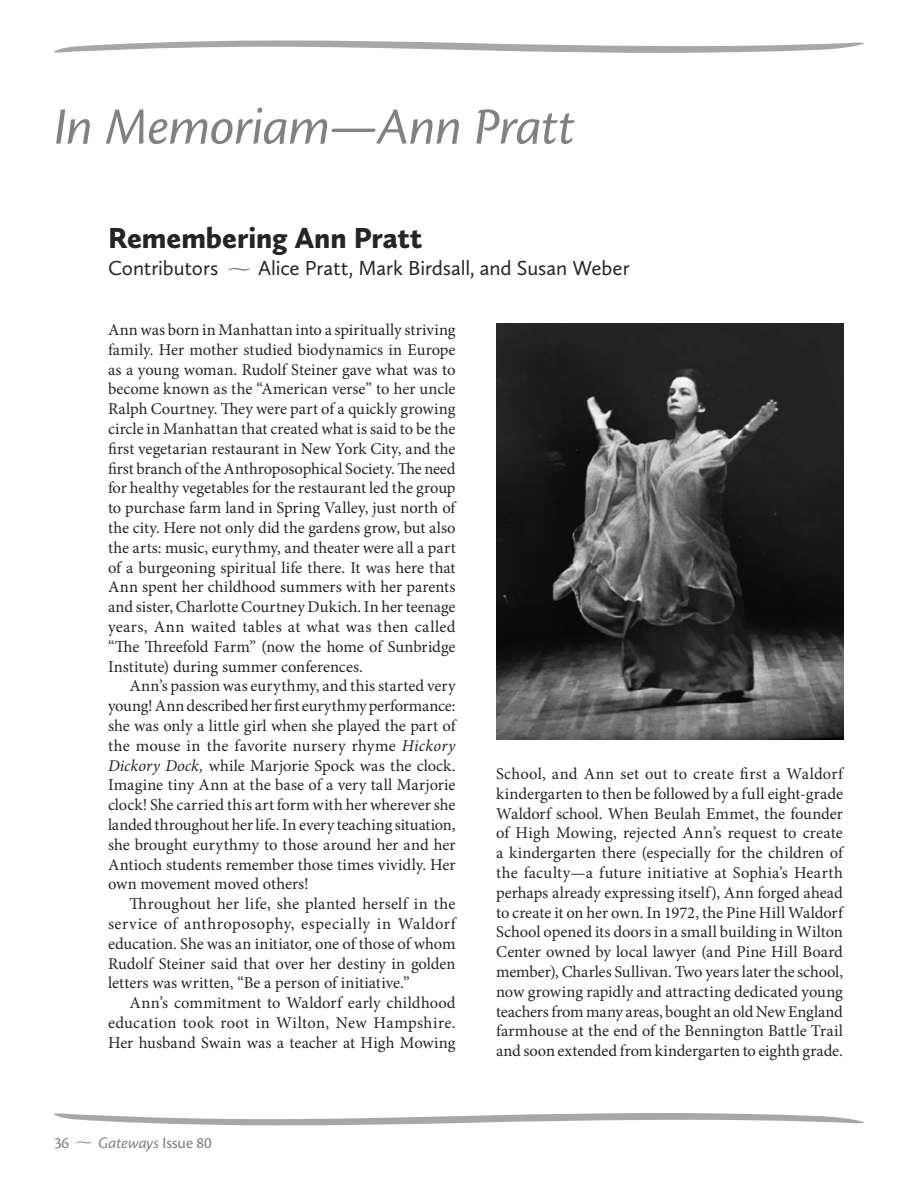
<style>
.page{position:relative;width:918px;height:1188px;background:#fff}
.page>*{position:absolute;margin:0;border:0;box-sizing:border-box;transform-origin:0 0}
.t1{font:italic 54px "Cronos Pro";letter-spacing:-.01em;color:#818181}
.t2{font:900 30px "Calluna Sans";color:#252525}
.t3{font:21px "Calluna Sans";letter-spacing:-.005em;color:#252525}
.t4{font:16.5px/19.8px "Minion Pro";color:#252525;text-align:justify}
.t5{font:italic 16.5px "Cronos Pro";letter-spacing:-.005em;color:#818181}
.t6{font:16.5px "Cronos Pro";color:#818181}
.s1{font-style:italic}
.s2{font-style:normal}
</style>
<div class="page">
<svg style="left:54px;top:1113px;width:810px;height:12px"></svg>
<svg style="left:54px;top:40px;width:810px;height:13px"></svg>
<img style="left:496px;top:323px;width:348px;height:417px">
<svg style="left:76px;top:1141px;width:16px;height:3px"></svg>
<svg style="left:228px;top:268px;width:22px;height:3px"></svg>
<h1 class="t1" style="left:54px;top:93px;width:522px">In Memoriam—Ann Pratt</h1>
<h2 class="t2" style="left:108px;top:220px;width:316px">Remembering Ann Pratt</h2>
<p class="t3" style="left:108px;top:256px;width:112px">Contributors</p>
<p class="t3" style="left:258px;top:256px;width:373px">Alice Pratt, Mark Birdsall, and Susan Weber</p>
<p class="t4" style="left:108px;top:321px;width:349px">Ann was born in Manhattan into a spiritually striving family. Her mother studied biodynamics in Europe as a young woman. Rudolf Steiner gave what was to become known as the “American verse” to her uncle Ralph Courtney. They were part of a quickly growing circle in Manhattan that created what is said to be the first vegetarian restaurant in New York City, and the first branch of the Anthroposophical Society. The need for healthy vegetables for the restaurant led the group to purchase farm land in Spring Valley, just north of the city. Here not only did the gardens grow, but also the arts: music, eurythmy, and theater were all a part of a burgeoning spiritual life there. It was here that Ann spent her childhood summers with her parents and sister, Charlotte Courtney Dukich. In her teenage years, Ann waited tables at what was then called “The Threefold Farm” (now the home of Sunbridge Institute) during summer conferences.</p>
<p class="t4" style="left:108px;top:678px;width:349px;text-indent:22px">Ann’s passion was eurythmy, and this started very young! Ann described her first eurythmy performance: she was only a little girl when she played the part of the mouse in the favorite nursery rhyme <span class="s1">Hickory Dickory Dock,</span> while Marjorie Spock was the clock.<br>Imagine tiny Ann at the base of a very tall Marjorie clock! She carried this art form with her wherever she landed throughout her life. In every teaching situation, she brought eurythmy to those around her and her Antioch students remember those times vividly. Her own movement moved others!</p>
<p class="t4" style="left:108px;top:895px;width:349px;text-indent:22px">Throughout her life, she planted herself in the service of anthroposophy, especially in Waldorf education. She was an initiator, one of those of whom Rudolf Steiner said that over her destiny in golden letters was written, “Be a person of initiative.”</p>
<p class="t4" style="left:108px;top:994px;width:349px;text-indent:22px">Ann’s commitment to Waldorf early childhood education took root in Wilton, New Hampshire.<br>Her husband Swain was a teacher at High Mowing</p>
<p class="t6" style="left:54px;top:1133px;width:17px">36</p>
<p class="t5" style="left:99px;top:1133px;width:115px">Gateways <span class="s2">Issue 80</span></p>
<p class="t4" style="left:496px;top:765px;width:348px">School, and Ann set out to create first a Waldorf kindergarten to then be followed by a full eight-grade Waldorf school. When Beulah Emmet, the founder of High Mowing, rejected Ann’s request to create a kindergarten there (especially for the children of the faculty—a future initiative at Sophia’s Hearth perhaps already expressing itself), Ann forged ahead to create it on her own. In 1972, the Pine Hill Waldorf School opened its doors in a small building in Wilton Center owned by local lawyer (and Pine Hill Board member), Charles Sullivan. Two years later the school, now growing rapidly and attracting dedicated young teachers from many areas, bought an old New England farmhouse at the end of the Bennington Battle Trail and soon extended from kindergarten to eighth grade.</p>
</div>
